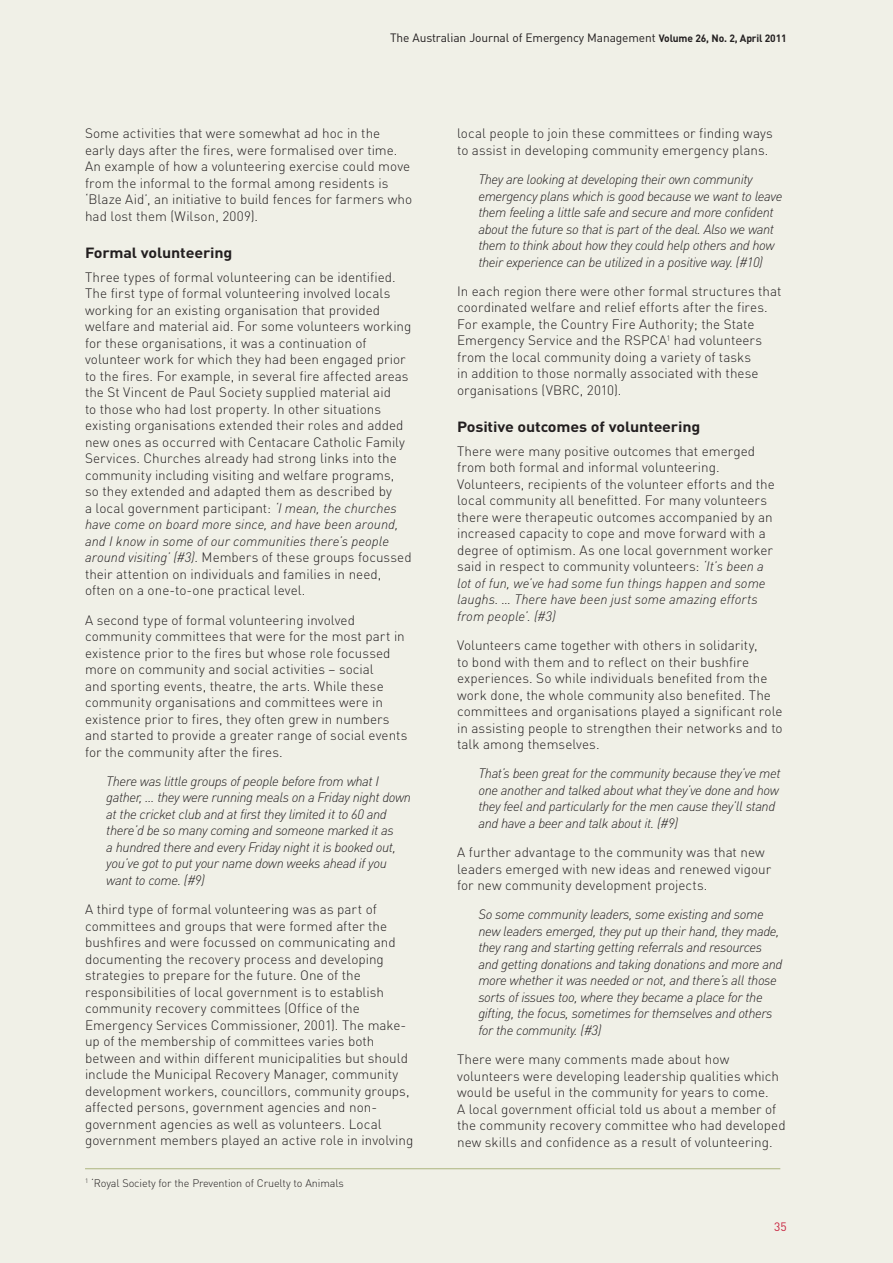
<style>
.page{position:relative;width:893px;height:1263px;background:#f0f0e7}
.page>*{position:absolute;margin:0;border:0;box-sizing:border-box;transform-origin:0 0}
.t1{font:700 14.7px "DIN";letter-spacing:-.01em;color:#231f20;scale:1.1 1}
.t2{font:300 13.5px/16.5px "DIN";color:#231f20}
.t3{font:italic 300 13.5px/16.5px "DINOT";letter-spacing:-.03em;color:#231f20}
.t4{font:italic 300 13.5px/16.5px "DINOT";color:#231f20}
.t5{font:12px "DIN";letter-spacing:-.01em;color:#231f20}
.t6{font:12px "DIN";color:#c8233f}
.t7{font:300 10.8px "DIN";letter-spacing:-.01em;color:#231f20}
.s1{font-weight:700;font-size:10.5px}
.s2{font-family:"DINOT";font-style:italic}
</style>
<div class="page">
<hr style="left:85px;top:1168px;width:695px;height:1px;background:#adb47e">
<p class="t5" style="left:390px;top:30px;width:398px">The Australian Journal of Emergency Management <span class="s1">Volume 26, No. 2, April 2011</span></p>
<p class="t2" style="left:85px;top:125px;width:329px">Some activities that were somewhat ad hoc in the early days after the fires, were formalised over time.<br>An example of how a volunteering exercise could move from the informal to the formal among residents is ‘Blaze Aid’, an initiative to build fences for farmers who had lost them (Wilson, 2009).</p>
<p class="t1" style="left:85px;top:243px;width:136px">Formal volunteering</p>
<p class="t2" style="left:85px;top:269px;width:328px">Three types of formal volunteering can be identified.<br>The first type of formal volunteering involved locals working for an existing organisation that provided welfare and material aid. For some volunteers working for these organisations, it was a continuation of volunteer work for which they had been engaged prior to the fires. For example, in several fire affected areas the St Vincent de Paul Society supplied material aid<br>to those who had lost property. In other situations existing organisations extended their roles and added new ones as occurred with Centacare Catholic Family Services. Churches already had strong links into the community including visiting and welfare programs, so they extended and adapted them as described by<br>a local government participant: <span class="s2">‘I mean, the churches</span></p>
<p class="t4" style="left:85px;top:516px;width:315px">have come on board more since, and have been around, and I know in some of our communities there’s people</p>
<p class="t2" style="left:85px;top:549px;width:328px"><span class="s2">around visiting’ (#3)</span>. Members of these groups focussed their attention on individuals and families in need, often on a one-to-one practical level.</p>
<p class="t2" style="left:85px;top:611px;width:324px">A second type of formal volunteering involved community committees that were for the most part in existence prior to the fires but whose role focussed more on community and social activities – social<br>and sporting events, theatre, the arts. While these community organisations and committees were in existence prior to fires, they often grew in numbers and started to provide a greater range of social events for the community after the fires.</p>
<p class="t3" style="left:106px;top:773px;width:306px">There was little groups of people before from what I gather, … they were running meals on a Friday night down at the cricket club and at first they limited it to 60 and there’d be so many coming and someone marked it as<br>a hundred there and every Friday night it is booked out, you’ve got to put your name down weeks ahead if you want to come. (#9)</p>
<p class="t2" style="left:85px;top:901px;width:330px">A third type of formal volunteering was as part of committees and groups that were formed after the bushfires and were focussed on communicating and documenting the recovery process and developing strategies to prepare for the future. One of the responsibilities of local government is to establish community recovery committees (Office of the Emergency Services Commissioner, 2001). The make&shy;up of the membership of committees varies both between and within different municipalities but should include the Municipal Recovery Manager, community development workers, councillors, community groups, affected persons, government agencies and non&shy;government agencies as well as volunteers. Local government members played an active role in involving</p>
<p class="t7" style="left:85px;top:1176px;width:260px"><sup>1</sup> ‘Royal Society for the Prevention of Cruelty to Animals</p>
<p class="t2" style="left:457px;top:125px;width:317px">local people to join these committees or finding ways to assist in developing community emergency plans.</p>
<p class="t3" style="left:478px;top:171px;width:306px">They are looking at developing their own community emergency plans which is good because we want to leave them feeling a little safe and secure and more confident about the future so that is part of the deal. Also we want them to think about how they could help others and how their experience can be utilized in a positive way. (#10)</p>
<p class="t2" style="left:457px;top:283px;width:326px">In each region there were other formal structures that coordinated welfare and relief efforts after the fires.<br>For example, the Country Fire Authority; the State Emergency Service and the RSPCA<sup>1</sup> had volunteers from the local community doing a variety of tasks<br>in addition to those normally associated with these organisations (VBRC, 2010).</p>
<p class="t1" style="left:457px;top:417px;width:223px">Positive outcomes of volunteering</p>
<p class="t2" style="left:457px;top:443px;width:319px">There were many positive outcomes that emerged from both formal and informal volunteering.<br>Volunteers, recipients of the volunteer efforts and the local community all benefitted. For many volunteers there were therapeutic outcomes accompanied by an increased capacity to cope and move forward with a degree of optimism. As one local government worker said in respect to community volunteers: <span class="s2">‘It’s been a</span></p>
<p class="t4" style="left:457px;top:575px;width:310px">lot of fun, we’ve had some fun things happen and some laughs. … There have been just some amazing efforts from people’. (#3)</p>
<p class="t2" style="left:457px;top:637px;width:327px">Volunteers came together with others in solidarity,<br>to bond with them and to reflect on their bushfire experiences. So while individuals benefited from the work done, the whole community also benefited. The committees and organisations played a significant role in assisting people to strengthen their networks and to talk among themselves.</p>
<p class="t3" style="left:478px;top:765px;width:304px">That’s been great for the community because they’ve met one another and talked about what they’ve done and how they feel and particularly for the men cause they’ll stand and have a beer and talk about it. (#9)</p>
<p class="t2" style="left:457px;top:844px;width:316px">A further advantage to the community was that new leaders emerged with new ideas and renewed vigour for new community development projects.</p>
<p class="t3" style="left:478px;top:906px;width:306px">So some community leaders, some existing and some new leaders emerged, they put up their hand, they made, they rang and starting getting referrals and resources and getting donations and taking donations and more and more whether it was needed or not, and there’s all those sorts of issues too, where they became a place for the gifting, the focus, sometimes for themselves and others for the community. (#3)</p>
<p class="t2" style="left:457px;top:1051px;width:330px">There were many comments made about how volunteers were developing leadership qualities which would be useful in the community for years to come.<br>A local government official told us about a member of the community recovery committee who had developed new skills and confidence as a result of volunteering.</p>
<p class="t6" style="left:774px;top:1219px;width:14px">35</p>
</div>
